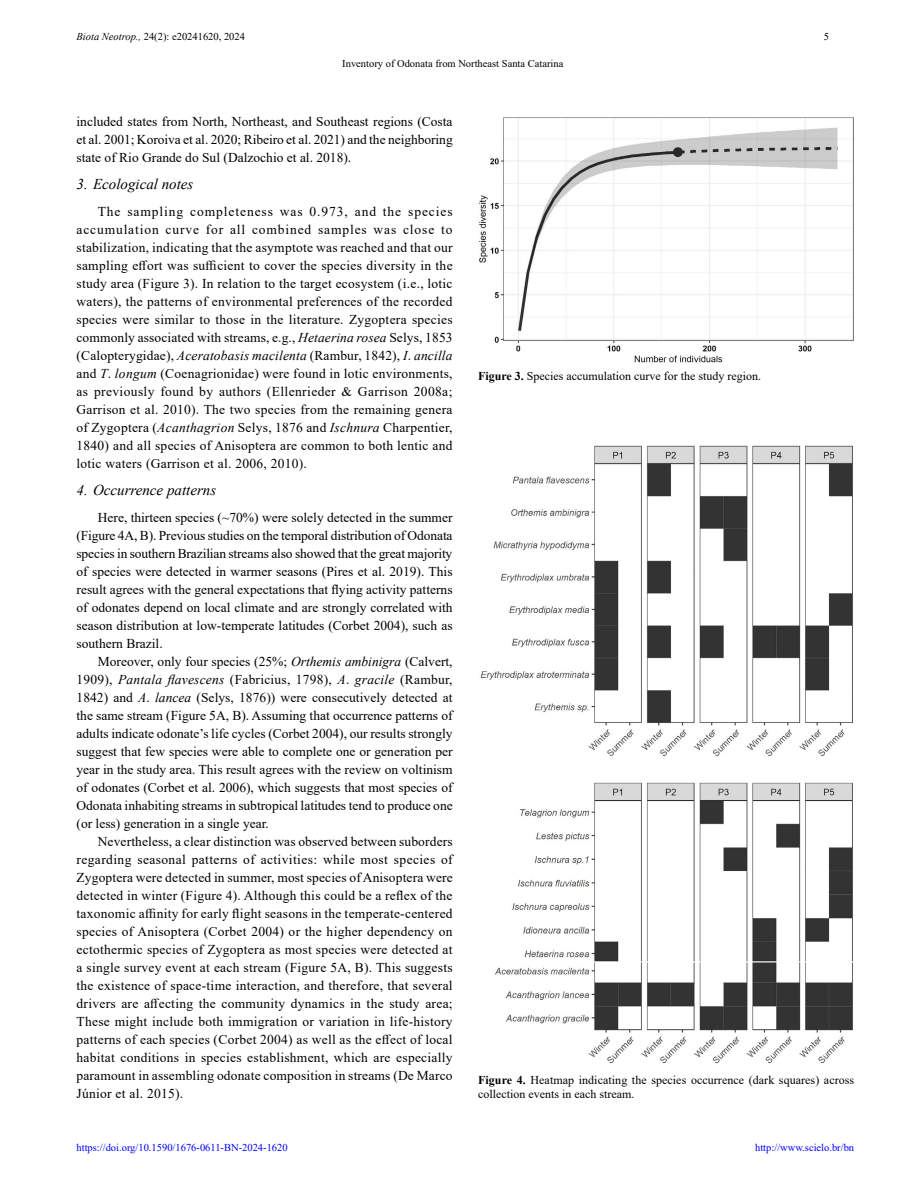
<style>
.page{position:relative;width:918px;height:1188px;background:#fff}
.page>*{position:absolute;margin:0;border:0;box-sizing:border-box;transform-origin:0 0}
.t1{font:italic 15px "Times New Roman";color:#000}
.corpo{font:13.5px/18px "Times New Roman";color:#000;text-align:justify}
.legenda{font:12px/14.4px "Times New Roman";color:#000}
.t2{font:10.5px "Times New Roman";color:#000}
.t3{font:10.5px "Times New Roman";color:#00f}
.s1{font-style:italic}
.s2{font-weight:700}
</style>
<div class="page">
<img style="left:479px;top:117px;width:375px;height:246px">
<img style="left:480px;top:445px;width:373px;height:619px">
<p class="t2" style="left:77px;top:29px;width:170px"><span class="s1">Biota Neotrop.,</span> 24(2): e20241620, 2024</p>
<p class="t2" style="left:342px;top:56px;width:223px">Inventory of Odonata from Northeast Santa Catarina</p>
<p class="t2" style="left:824px;top:29px;width:7px">5</p>
<p class="corpo" style="left:77px;top:112px;width:378px">included states from North, Northeast, and Southeast regions (Costa et al. 2001; Koroiva et al. 2020; Ribeiro et al. 2021) and the neighboring state of Rio Grande do Sul (Dalzochio et al. 2018).</p>
<p class="t1" style="left:77px;top:173px;width:118px">3. Ecological notes</p>
<p class="corpo" style="left:77px;top:202px;width:378px;text-indent:21px">The sampling completeness was 0.973, and the species accumulation curve for all combined samples was close to stabilization, indicating that the asymptote was reached and that our sampling effort was sufficient to cover the species diversity in the study area (Figure 3). In relation to the target ecosystem (i.e., lotic waters), the patterns of environmental preferences of the recorded species were similar to those in the literature. Zygoptera species commonly associated with streams, e.g., <span class="s1">Hetaerina rosea</span> Selys, 1853 (Calopterygidae), <span class="s1">Aceratobasis macilenta</span> (Rambur, 1842), <span class="s1">I</span>. <span class="s1">ancilla </span>and <span class="s1">T</span>. <span class="s1">longum</span> (Coenagrionidae) were found in lotic environments, as previously found by authors (Ellenrieder &amp; Garrison 2008a; Garrison et al. 2010). The two species from the remaining genera of Zygoptera (<span class="s1">Acanthagrion</span> Selys, 1876 and <span class="s1">Ischnura</span> Charpentier, 1840) and all species of Anisoptera are common to both lentic and lotic waters (Garrison et al. 2006, 2010).</p>
<p class="t1" style="left:77px;top:479px;width:141px">4. Occurrence patterns</p>
<p class="corpo" style="left:77px;top:508px;width:378px;text-indent:21px">Here, thirteen species (~70%) were solely detected in the summer (Figure 4A, B). Previous studies on the temporal distribution of Odonata species in southern Brazilian streams also showed that the great majority of species were detected in warmer seasons (Pires et al. 2019). This result agrees with the general expectations that flying activity patterns of odonates depend on local climate and are strongly correlated with season distribution at low-temperate latitudes (Corbet 2004), such as southern Brazil.</p>
<p class="corpo" style="left:77px;top:652px;width:378px;text-indent:21px">Moreover, only four species (25%; <span class="s1">Orthemis ambinigra</span> (Calvert, 1909), <span class="s1">Pantala flavescens</span> (Fabricius, 1798), <span class="s1">A</span>. <span class="s1">gracile</span> (Rambur, 1842) and <span class="s1">A</span>. <span class="s1">lancea</span> (Selys, 1876)) were consecutively detected at the same stream (Figure 5A, B). Assuming that occurrence patterns of adults indicate odonate’s life cycles (Corbet 2004), our results strongly suggest that few species were able to complete one or generation per year in the study area. This result agrees with the review on voltinism of odonates (Corbet et al. 2006), which suggests that most species of Odonata inhabiting streams in subtropical latitudes tend to produce one (or less) generation in a single year.</p>
<p class="corpo" style="left:77px;top:832px;width:378px;text-indent:21px">Nevertheless, a clear distinction was observed between suborders regarding seasonal patterns of activities: while most species of Zygoptera were detected in summer, most species of Anisoptera were detected in winter (Figure 4). Although this could be a reflex of the taxonomic affinity for early flight seasons in the temperate-centered species of Anisoptera (Corbet 2004) or the higher dependency on ectothermic species of Zygoptera as most species were detected at a single survey event at each stream (Figure 5A, B). This suggests the existence of space-time interaction, and therefore, that several drivers are affecting the community dynamics in the study area; These might include both immigration or variation in life-history patterns of each species (Corbet 2004) as well as the effect of local habitat conditions in species establishment, which are especially paramount in assembling odonate composition in streams (De Marco Júnior et al. 2015).</p>
<p class="legenda" style="left:478px;top:368px;width:285px"><span class="s2">Figure 3.</span> Species accumulation curve for the study region.</p>
<p class="legenda" style="left:478px;top:1072px;width:378px"><span class="s2">Figure 4.</span> Heatmap indicating the species occurrence (dark squares) across collection events in each stream.</p>
<p class="t3" style="left:77px;top:1140px;width:213px">https://doi.org/10.1590/1676-0611-BN-2024-1620</p>
<p class="t3" style="left:755px;top:1140px;width:101px">http://www.scielo.br/bn</p>
</div>
